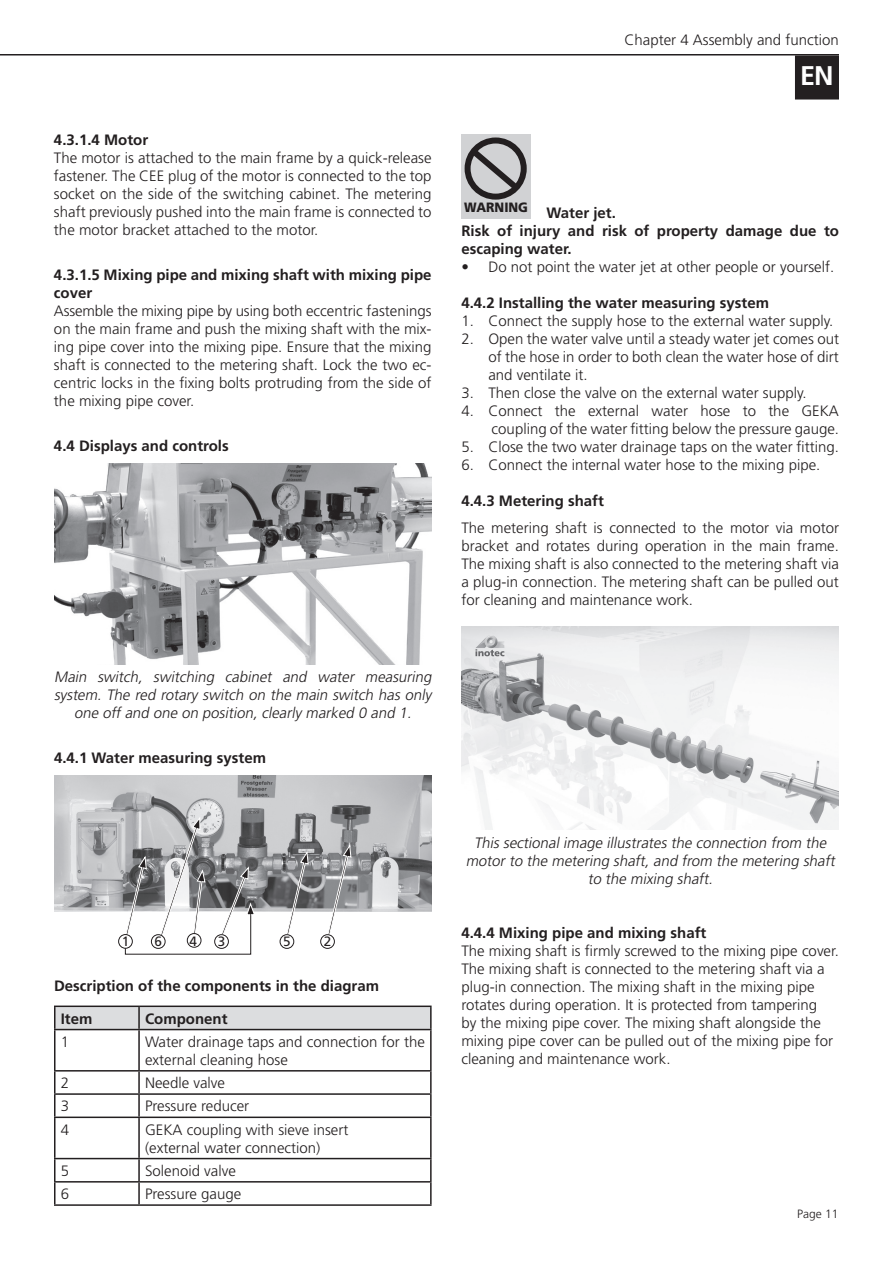
<style>
.page{position:relative;width:893px;height:1263px;background:#fff}
.page>*{position:absolute;margin:0;border:0;box-sizing:border-box;transform-origin:0 0}
.t1{font:700 27px "Frutiger LT Std";color:#fff}
.t2{font:300 15px/18px "Frutiger LT Std";color:#231f20;text-align:justify}
.t3{font:700 15px/18px "Frutiger LT Std";color:#231f20}
.t4{font:italic 300 15px/18px "Frutiger LT Std";color:#231f20;text-align:center}
.t5{font:13.5px "Frutiger LT Std";color:#231f20}
.t6{font:300 12px "Frutiger LT Std";color:#231f20}
</style>
<div class="page">
<hr style="left:0;top:54px;width:839px;height:2px;background:#231f20">
<div style="left:796px;top:57px;width:41px;height:41px;background:#231f20"></div>
<div style="left:795px;top:56px;width:44px;height:44px;border:3px solid #231f20"></div>
<img style="left:54px;top:463px;width:378px;height:201px">
<img style="left:54px;top:775px;width:378px;height:136px">
<div style="left:118px;top:934px;width:15px;height:15px;border:1px solid #231f20;border-radius:50%"></div>
<svg style="left:286px;top:850px;width:23px;height:86px"></svg>
<div style="left:280px;top:934px;width:14px;height:15px;border:1px solid #231f20;border-radius:50%"></div>
<svg style="left:327px;top:843px;width:25px;height:92px"></svg>
<div style="left:320px;top:934px;width:15px;height:15px;border:1px solid #231f20;border-radius:50%"></div>
<svg style="left:125px;top:816px;width:130px;height:139px"></svg>
<svg style="left:56px;top:1007px;width:374px;height:22px;background:#d9dadc"></svg>
<hr style="left:54px;top:1005px;width:85px;height:2px;background:#231f20">
<hr style="left:54px;top:1007px;width:2px;height:22px;background:#231f20">
<hr style="left:139px;top:1005px;width:293px;height:2px;background:#231f20">
<hr style="left:138px;top:1007px;width:2px;height:22px;background:#231f20">
<hr style="left:430px;top:1007px;width:2px;height:22px;background:#231f20">
<hr style="left:54px;top:1029px;width:85px;height:1px;background:#231f20">
<hr style="left:54px;top:1030px;width:2px;height:40px;background:#231f20">
<hr style="left:139px;top:1029px;width:293px;height:1px;background:#231f20">
<hr style="left:138px;top:1030px;width:2px;height:40px;background:#231f20">
<hr style="left:430px;top:1030px;width:2px;height:40px;background:#231f20">
<hr style="left:54px;top:1070px;width:85px;height:1px;background:#231f20">
<hr style="left:54px;top:1071px;width:2px;height:22px;background:#231f20">
<hr style="left:139px;top:1070px;width:293px;height:1px;background:#231f20">
<hr style="left:138px;top:1071px;width:2px;height:22px;background:#231f20">
<hr style="left:430px;top:1071px;width:2px;height:22px;background:#231f20">
<hr style="left:54px;top:1093px;width:85px;height:2px;background:#231f20">
<hr style="left:54px;top:1095px;width:2px;height:21px;background:#231f20">
<hr style="left:139px;top:1093px;width:293px;height:2px;background:#231f20">
<hr style="left:138px;top:1095px;width:2px;height:21px;background:#231f20">
<hr style="left:430px;top:1095px;width:2px;height:21px;background:#231f20">
<hr style="left:54px;top:1116px;width:85px;height:2px;background:#231f20">
<hr style="left:54px;top:1118px;width:2px;height:40px;background:#231f20">
<hr style="left:139px;top:1116px;width:293px;height:2px;background:#231f20">
<hr style="left:138px;top:1118px;width:2px;height:40px;background:#231f20">
<hr style="left:430px;top:1118px;width:2px;height:40px;background:#231f20">
<hr style="left:54px;top:1158px;width:85px;height:1px;background:#231f20">
<hr style="left:54px;top:1159px;width:2px;height:22px;background:#231f20">
<hr style="left:139px;top:1158px;width:293px;height:1px;background:#231f20">
<hr style="left:138px;top:1159px;width:2px;height:22px;background:#231f20">
<hr style="left:430px;top:1159px;width:2px;height:22px;background:#231f20">
<hr style="left:54px;top:1181px;width:85px;height:1px;background:#231f20">
<hr style="left:54px;top:1182px;width:2px;height:22px;background:#231f20">
<hr style="left:139px;top:1181px;width:293px;height:1px;background:#231f20">
<hr style="left:138px;top:1182px;width:2px;height:22px;background:#231f20">
<hr style="left:430px;top:1182px;width:2px;height:22px;background:#231f20">
<hr style="left:54px;top:1204px;width:85px;height:2px;background:#231f20">
<hr style="left:139px;top:1204px;width:293px;height:2px;background:#231f20">
<div style="left:461px;top:134px;width:69px;height:84px;background:#d1d2d4"></div>
<div style="left:465px;top:137px;width:62px;height:63px;border:6px solid #231f20;border-radius:50%"></div>
<svg style="left:466px;top:144px;width:59px;height:53px"></svg>
<img style="left:461px;top:626px;width:378px;height:204px">
<p class="t3" style="left:54px;top:131px;width:96px">4.3.1.4 Motor</p>
<p class="t2" style="left:54px;top:149px;width:379px">The motor is attached to the main frame by a quick-release fastener. The CEE plug of the motor is connected to the top socket on the side of the switching cabinet. The metering shaft previously pushed into the main frame is connected to the motor bracket attached to the motor.</p>
<p class="t3" style="left:54px;top:266px;width:379px">4.3.1.5 Mixing pipe and mixing shaft with mixing pipe cover</p>
<p class="t2" style="left:54px;top:302px;width:379px">Assemble the mixing pipe by using both eccentric fastenings on the main frame and push the mixing shaft with the mix&shy;ing pipe cover into the mixing pipe. Ensure that the mixing shaft is connected to the metering shaft. Lock the two ec&shy;centric locks in the fixing bolts protruding from the side of the mixing pipe cover.</p>
<p class="t3" style="left:54px;top:437px;width:176px">4.4 Displays and controls</p>
<p class="t4" style="left:54px;top:668px;width:382px">Main switch, switching cabinet and water measuring system. The red rotary switch on the main switch has only one off and one on position, clearly marked 0 and 1.</p>
<p class="t3" style="left:54px;top:749px;width:214px">4.4.1 Water measuring system</p>
<p class="t5" style="left:122px;top:933px;width:9px">1</p>
<p class="t5" style="left:155px;top:933px;width:9px">6</p>
<p class="t5" style="left:190px;top:933px;width:9px">4</p>
<p class="t5" style="left:218px;top:933px;width:9px">3</p>
<p class="t5" style="left:283px;top:933px;width:9px">5</p>
<p class="t5" style="left:324px;top:933px;width:9px">2</p>
<p class="t3" style="left:54px;top:976px;width:327px">Description of the components in the diagram</p>
<p class="t3" style="left:61px;top:1009px;width:33px">Item</p>
<p class="t3" style="left:145px;top:1009px;width:84px">Component</p>
<p class="t2" style="left:61px;top:1033px;width:10px">1</p>
<p class="t2" style="left:145px;top:1033px;width:281px">Water drainage taps and connection for the external cleaning hose</p>
<p class="t2" style="left:61px;top:1074px;width:10px">2</p>
<p class="t2" style="left:145px;top:1074px;width:81px">Needle valve</p>
<p class="t2" style="left:61px;top:1097px;width:10px">3</p>
<p class="t2" style="left:145px;top:1097px;width:106px">Pressure reducer</p>
<p class="t2" style="left:61px;top:1120px;width:10px">4</p>
<p class="t2" style="left:145px;top:1120px;width:205px">GEKA coupling with sieve insert (external water connection)</p>
<p class="t2" style="left:61px;top:1162px;width:10px">5</p>
<p class="t2" style="left:145px;top:1162px;width:92px">Solenoid valve</p>
<p class="t2" style="left:61px;top:1185px;width:10px">6</p>
<p class="t2" style="left:145px;top:1185px;width:98px">Pressure gauge</p>
<p class="t2" style="left:624px;top:31px;width:216px">Chapter 4 Assembly and function</p>
<h1 class="t1" style="left:800px;top:60px;width:35px">EN</h1>
<p class="t3" style="left:461px;top:204px;width:379px"><sup>WARNING</sup> Water jet.<br>Risk of injury and risk of property damage due to escaping water.</p>
<p class="t2" style="left:461px;top:258px;width:374px">• Do not point the water jet at other people or yourself.</p>
<p class="t3" style="left:461px;top:294px;width:309px">4.4.2 Installing the water measuring system</p>
<p class="t2" style="left:461px;top:312px;width:373px">1. Connect the supply hose to the external water supply.</p>
<p class="t2" style="left:488px;top:330px;width:352px;text-indent:-27px">2. Open the water valve until a steady water jet comes out of the hose in order to both clean the water hose of dirt and ventilate it.</p>
<p class="t2" style="left:461px;top:384px;width:347px">3. Then close the valve on the external water supply.</p>
<p class="t2" style="left:461px;top:402px;width:379px;text-align:right">4. Connect the external water hose to the GEKA coupling of the water fitting below the pressure gauge.</p>
<p class="t2" style="left:461px;top:438px;width:379px">5. Close the two water drainage taps on the water fitting.</p>
<p class="t2" style="left:461px;top:456px;width:360px">6. Connect the internal water hose to the mixing pipe.</p>
<p class="t3" style="left:461px;top:492px;width:144px">4.4.3 Metering shaft</p>
<p class="t2" style="left:461px;top:519px;width:379px">The metering shaft is connected to the motor via motor bracket and rotates during operation in the main frame.<br>The mixing shaft is also connected to the metering shaft via a plug-in connection. The metering shaft can be pulled out for cleaning and maintenance work.</p>
<p class="t4" style="left:466px;top:834px;width:373px">This sectional image illustrates the connection from the motor to the metering shaft, and from the metering shaft to the mixing shaft.</p>
<p class="t3" style="left:461px;top:924px;width:247px">4.4.4 Mixing pipe and mixing shaft</p>
<p class="t2" style="left:461px;top:942px;width:379px;text-align:left">The mixing shaft is firmly screwed to the mixing pipe cover.<br>The mixing shaft is connected to the metering shaft via a plug-in connection. The mixing shaft in the mixing pipe rotates during operation. It is protected from tampering<br>by the mixing pipe cover. The mixing shaft alongside the mixing pipe cover can be pulled out of the mixing pipe for cleaning and maintenance work.</p>
<p class="t6" style="left:797px;top:1207px;width:43px">Page 11</p>
</div>
